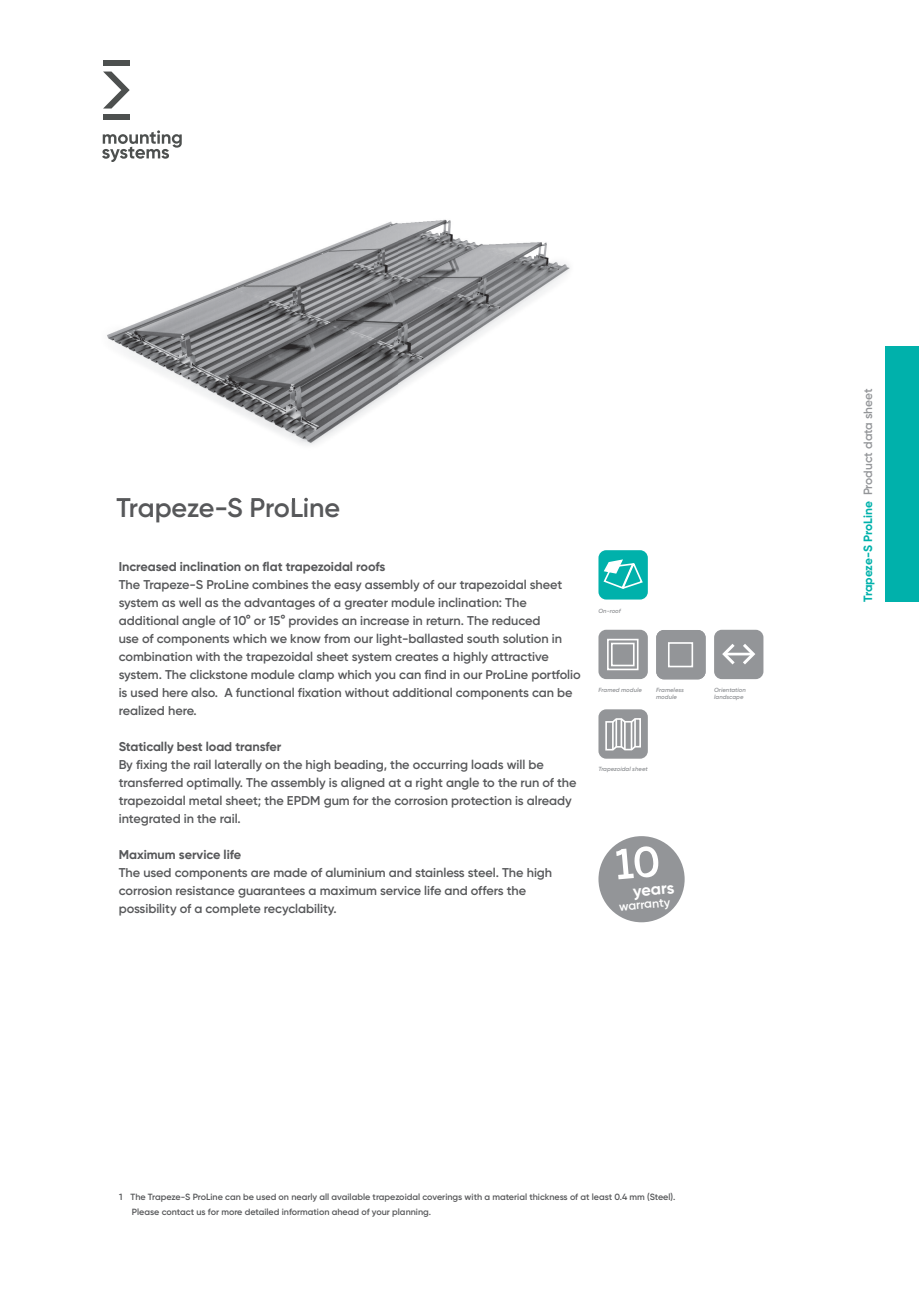
<style>
.page{position:relative;width:919px;height:1289px;background:#fff}
.page>*{position:absolute;margin:0;border:0;box-sizing:border-box;transform-origin:0 0}
.t1{font:600 27px "Gilroy";letter-spacing:-.01em;color:#57585a}
.t2{font:700 16.5px "Gilroy";color:#fff}
.t3{font:600 12.75px/18px "Gilroy";letter-spacing:-.005em;color:#57585a}
.t4{font:700 12.75px "Gilroy";letter-spacing:-.005em;color:#57585a}
.t5{font:600 12.3px "Gilroy";color:#fff}
.t6{font:700 12px "Gilroy";letter-spacing:-.005em;color:#00b1ab}
.t7{font:600 9px/14.2px "Gilroy";color:#57585a}
.t8{font:italic 600 6px/7.2px "Gilroy";color:#939598}
.t9{font:italic 6px "Fago Office Sans";color:#939598}
.t10{font:italic 6px/9px "Gilroy";color:#939598}
.s1{font-weight:600;color:#939598}
</style>
<div class="page">
<svg style="left:102px;top:130px;width:80px;height:32px"></svg>
<svg style="left:103px;top:71px;width:27px;height:37px"></svg>
<div style="left:103px;top:114px;width:26px;height:6px;background:#4d504f"></div>
<div style="left:103px;top:60px;width:26px;height:6px;background:#4d504f"></div>
<div style="left:598px;top:836px;width:86px;height:86px;background:#939598;border-radius:50%"></div>
<svg style="left:616px;top:846px;width:43px;height:33px"></svg>
<div style="left:598px;top:629px;width:49px;height:50px;background:#939598;border-radius:8px"></div>
<div style="left:607px;top:638px;width:31px;height:32px;border:2px solid #fff"></div>
<div style="left:611px;top:642px;width:23px;height:24px;border:2px solid #fff"></div>
<div style="left:714px;top:629px;width:49px;height:50px;background:#939598;border-radius:8px"></div>
<svg style="left:722px;top:644px;width:33px;height:21px"></svg>
<hr style="left:725px;top:652px;width:26px;height:3px;background:#fff">
<div style="left:598px;top:709px;width:49px;height:49px;background:#939598;border-radius:8px"></div>
<svg style="left:605px;top:718px;width:36px;height:33px"></svg>
<div style="left:884px;top:347px;width:34px;height:255px;background:#00b1ab"></div>
<div style="left:656px;top:630px;width:49px;height:49px;background:#939598;border-radius:8px"></div>
<div style="left:668px;top:642px;width:25px;height:25px;border:2px solid #fff"></div>
<div style="left:598px;top:550px;width:49px;height:49px;background:#00b1ab;border-radius:8px"></div>
<svg style="left:603px;top:559px;width:40px;height:30px"></svg>
<img style="left:107px;top:219px;width:463px;height:282px">
<img style="left:117px;top:498px;width:222px;height:4px">
<h1 class="t1" style="left:116px;top:491px;width:225px">Trapeze-S ProLine</h1>
<p class="t4" style="left:119px;top:558px;width:268px">Increased inclination on flat trapezoidal roofs</p>
<p class="t3" style="left:119px;top:575px;width:463px">The Trapeze-S ProLine combines the easy assembly of our trapezoidal sheet system as well as the advantages of a greater module inclination: The additional angle of 10° or 15° provides an increase in return. The reduced<br>use of components which we know from our light-ballasted south solution in combination with the trapezoidal sheet system creates a highly attractive system. The clickstone module clamp which you can find in our ProLine portfolio is used here also. A functional fixation without additional components can be realized here.</p>
<p class="t4" style="left:119px;top:738px;width:164px">Statically best load transfer</p>
<p class="t3" style="left:119px;top:755px;width:459px">By fixing the rail laterally on the high beading, the occurring loads will be transferred optimally. The assembly is aligned at a right angle to the run of the trapezoidal metal sheet; the EPDM gum for the corrosion protection is already integrated in the rail.</p>
<p class="t4" style="left:119px;top:846px;width:124px">Maximum service life</p>
<p class="t3" style="left:119px;top:863px;width:435px">The used components are made of aluminium and stainless steel. The high corrosion resistance guarantees a maximum service life and offers the possibility of a complete recyclability.</p>
<p class="t8" style="left:598px;top:607px;width:24px">On-roof</p>
<p class="t9" style="left:598px;top:686px;width:49px">Gerahmtes Modul</p>
<p class="t9" style="left:714px;top:686px;width:38px">Quermontage</p>
<p class="t8" style="left:598px;top:686px;width:45px">Framed module</p>
<p class="t8" style="left:656px;top:686px;width:29px">Frameless module</p>
<p class="t8" style="left:714px;top:686px;width:33px">Orientation landscape</p>
<p class="t10" style="left:656px;top:685px;width:38px">Rahmenloses<br>Modul</p>
<p class="t8" style="left:598px;top:765px;width:51px">Trapezoidal sheet</p>
<p class="t9" style="left:606px;top:766px;width:25px">pezblech</p>
<p class="t2" style="left:632px;top:880px;width:43px;rotate:-5deg">years</p>
<p class="t5" style="left:618px;top:898px;width:53px;rotate:-5deg">warranty</p>
<p class="t7" style="left:132px;top:1189px;width:545px;text-indent:-13px">1 The Trapeze-S ProLine can be used on nearly all available trapezoidal coverings with a material thickness of at least 0.4 mm (Steel).<br>Please contact us for more detailed information ahead of your planning.</p>
<p class="t6" style="left:860px;top:602px;width:215px;rotate:-90deg">Trapeze-S ProLine <span class="s1">Product data sheet</span></p>
</div>
